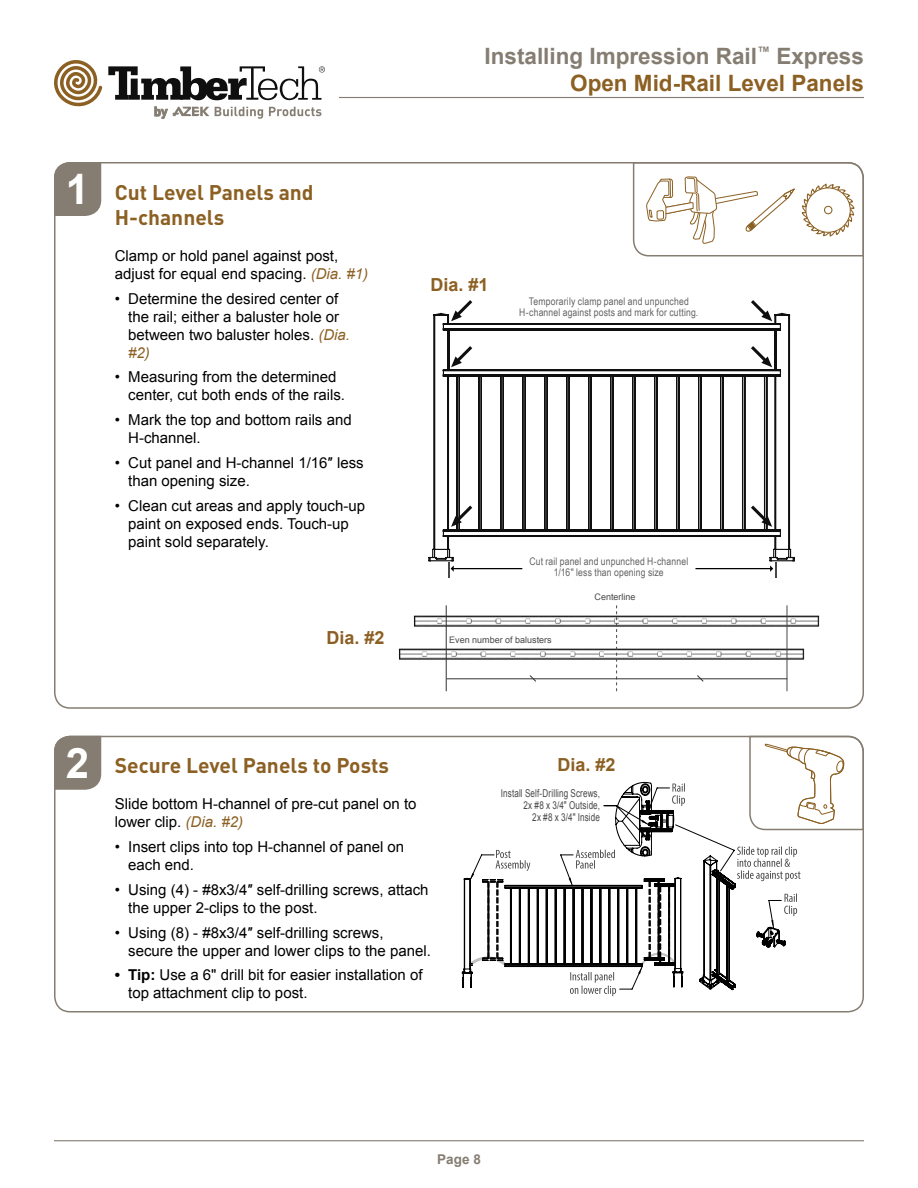
<style>
.page{position:relative;width:918px;height:1188px;background:#fff}
.page>*{position:absolute;margin:0;border:0;box-sizing:border-box;transform-origin:0 0}
.t1{font:700 42px "Arial";color:#fff}
.t2{font:700 22.5px/27px "Arial";color:#857d71;text-align:right}
.t3{font:700 21px/25.2px "DIN";color:#8c6023}
.t4{font:700 18px "Arial";color:#8c6023}
.t5{font:15px/18px "Arial";color:#000}
.t6{font:700 13.5px "Arial";color:#857d71}
.t7{font:10.8px/12px "Arial";letter-spacing:.015em;color:#484848;text-align:right;scale:.75 1}
.t8{font:10.5px/10.5px "Arial Narrow";letter-spacing:.015em;color:#636363;text-align:center}
.t9{font:9px "Arial";color:#484848}
.s1{font-style:italic;color:#8c6023}
.s2{color:#8c6023}
.s3{font-weight:700}
</style>
<div class="page">
<svg style="left:215px;top:107px;width:48px;height:12px"></svg>
<svg style="left:269px;top:107px;width:52px;height:9px"></svg>
<svg style="left:155px;top:107px;width:54px;height:12px"></svg>
<svg style="left:54px;top:60px;width:48px;height:47px"></svg>
<svg style="left:108px;top:66px;width:217px;height:34px"></svg>
<hr style="left:339px;top:97px;width:525px;height:1px;background:#857d71">
<hr style="left:54px;top:1140px;width:810px;height:1px;background:#857d71">
<div style="left:54px;top:736px;width:810px;height:276px;border:2px solid #857d71;border-radius:15px"></div>
<svg style="left:428px;top:313px;width:367px;height:248px"></svg>
<svg style="left:695px;top:563px;width:81px;height:15px"></svg>
<svg style="left:448px;top:563px;width:74px;height:15px"></svg>
<hr style="left:774px;top:329px;width:2px;height:42px;background:#0f0f0f">
<hr style="left:447px;top:329px;width:2px;height:42px;background:#0f0f0f">
<svg style="left:443px;top:300px;width:338px;height:31px"></svg>
<svg style="left:751px;top:346px;width:21px;height:21px"></svg>
<svg style="left:451px;top:346px;width:21px;height:21px"></svg>
<svg style="left:751px;top:506px;width:21px;height:21px"></svg>
<svg style="left:451px;top:506px;width:21px;height:21px"></svg>
<div style="left:54px;top:736px;width:47px;height:54px;background:#857d71"></div>
<div style="left:54px;top:162px;width:47px;height:54px;background:#857d71"></div>
<svg style="left:748px;top:735px;width:116px;height:96px"></svg>
<svg style="left:632px;top:162px;width:232px;height:95px"></svg>
<svg style="left:461px;top:782px;width:325px;height:209px"></svg>
<svg style="left:496px;top:850px;width:34px;height:21px"></svg>
<svg style="left:576px;top:850px;width:39px;height:19px"></svg>
<svg style="left:672px;top:783px;width:13px;height:23px"></svg>
<svg style="left:784px;top:894px;width:13px;height:22px"></svg>
<svg style="left:467px;top:878px;width:211px;height:118px"></svg>
<svg style="left:737px;top:846px;width:64px;height:35px"></svg>
<img style="left:413px;top:605px;width:407px;height:16px">
<img style="left:398px;top:621px;width:422px;height:66px">
<svg style="left:616px;top:605px;width:1px;height:86px"></svg>
<hr style="left:446px;top:605px;width:1px;height:86px;background:#333131">
<hr style="left:787px;top:605px;width:1px;height:86px;background:#484848">
<hr style="left:447px;top:678px;width:340px;height:1px;background:#333131">
<svg style="left:696px;top:674px;width:8px;height:8px"></svg>
<svg style="left:529px;top:674px;width:8px;height:8px"></svg>
<h1 class="t1" style="left:66px;top:174px;width:25px">1</h1>
<h3 class="t3" style="left:115px;top:181px;width:201px">Cut Level Panels and<br>H-channels</h3>
<p class="t5" style="left:115px;top:248px;width:255px">Clamp or hold panel against post, adjust for equal end spacing. <span class="s1">(Dia. #1)</span></p>
<p class="t5" style="left:128px;top:291px;width:223px;text-indent:-14px">• Determine the desired center of the rail; either a baluster hole or between two baluster holes. <span class="s1">(Dia. #2)</span></p>
<p class="t5" style="left:128px;top:370px;width:218px;text-indent:-14px">• Measuring from the determined center, cut both ends of the rails.</p>
<p class="t5" style="left:128px;top:412px;width:225px;text-indent:-14px">• Mark the top and bottom rails and<br>H-channel.</p>
<p class="t5" style="left:128px;top:455px;width:237px;text-indent:-14px">• Cut panel and H-channel 1/16″ less than opening size.</p>
<p class="t5" style="left:128px;top:498px;width:238px;text-indent:-14px">• Clean cut areas and apply touch-up paint on exposed ends. Touch-up paint sold separately.</p>
<p class="t4" style="left:326px;top:631px;width:60px">Dia. #2</p>
<h2 class="t2" style="left:485px;top:44px;width:381px">Installing Impression Rail<sup>™</sup> Express<br><span class="s2">Open Mid-Rail Level Panels</span></h2>
<p class="t4" style="left:431px;top:278px;width:60px">Dia. #1</p>
<p class="t8" style="left:519px;top:297px;width:181px">Temporarily clamp panel and unpunched<br>H-channel against posts and mark for cutting.</p>
<p class="t8" style="left:529px;top:557px;width:160px">Cut rail panel and unpunched H-channel<br>1/16" less than opening size</p>
<p class="t9" style="left:595px;top:591px;width:43px">Centerline</p>
<p class="t9" style="left:449px;top:635px;width:104px">Even number of balusters</p>
<h1 class="t1" style="left:66px;top:747px;width:25px">2</h1>
<h3 class="t3" style="left:115px;top:755px;width:276px">Secure Level Panels to Posts</h3>
<p class="t4" style="left:557px;top:758px;width:60px">Dia. #2</p>
<p class="t5" style="left:115px;top:797px;width:303px">Slide bottom H-channel of pre-cut panel on to lower clip. <span class="s1">(Dia. #2)</span></p>
<p class="t5" style="left:128px;top:839px;width:277px;text-indent:-14px">• Insert clips into top H-channel of panel on each end.</p>
<p class="t5" style="left:128px;top:882px;width:302px;text-indent:-14px">• Using (4) - #8x3/4″ self-drilling screws, attach the upper 2-clips to the post.</p>
<p class="t5" style="left:128px;top:925px;width:304px;text-indent:-14px">• Using (8) - #8x3/4″ self-drilling screws, secure the upper and lower clips to the panel.</p>
<p class="t5" style="left:128px;top:968px;width:296px;text-indent:-14px"><span class="s3">• Tip:</span> Use a 6" drill bit for easier installation of top attachment clip to post.</p>
<p class="t7" style="left:501px;top:788px;width:134px">Install Self-Drilling Screws,<br>2x #8 x 3/4" Outside,<br>2x #8 x 3/4" Inside</p>
<p class="t6" style="left:437px;top:1154px;width:45px">Page 8</p>
</div>
